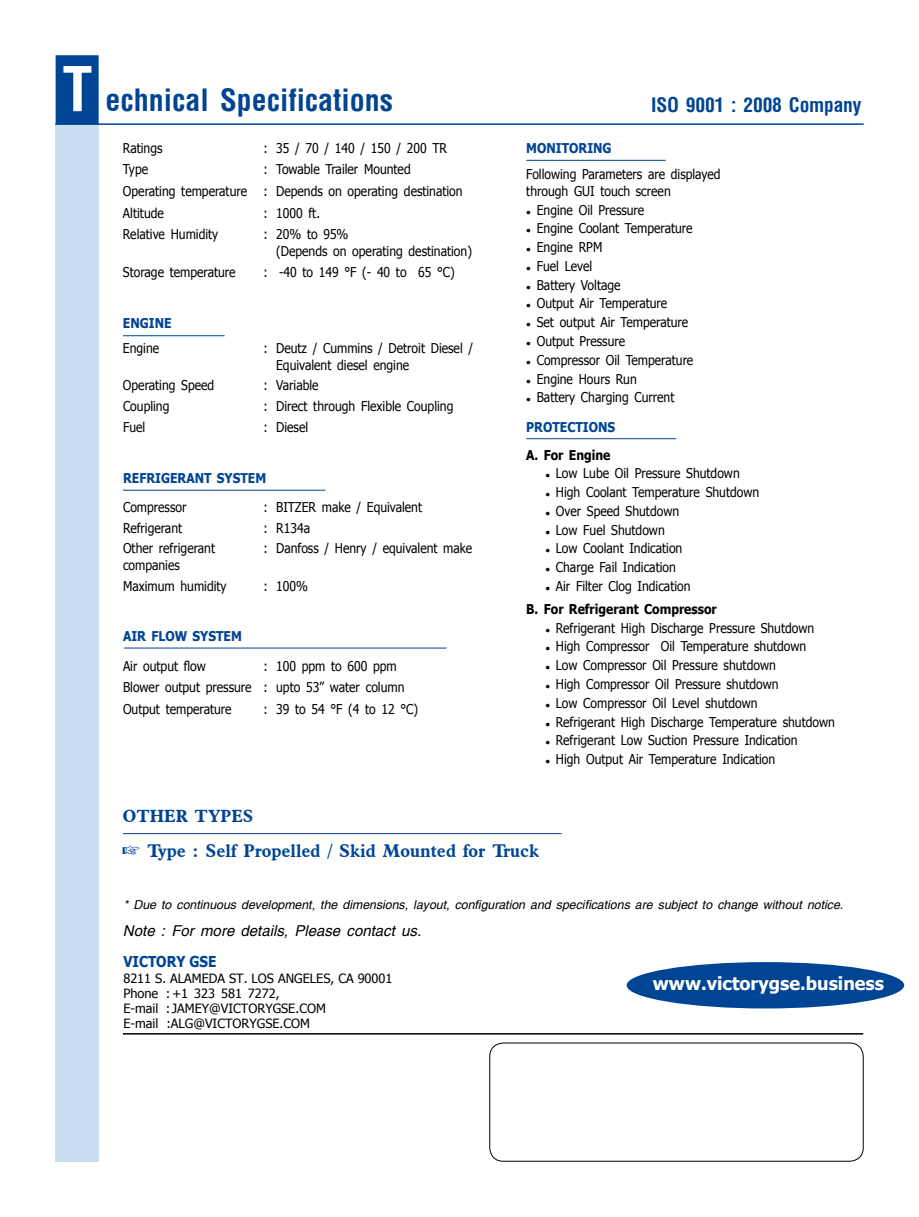
<style>
.page{position:relative;width:919px;height:1217px;background:#fff}
.page>*{position:absolute;margin:0;border:0;box-sizing:border-box;transform-origin:0 0}
.t1{font:700 condensed 30px "Switzerland";color:#004494}
.t2{font:700 condensed 19.5px "Switzerland";letter-spacing:-.01em;color:#004494}
.t3{font:700 18px "Aldine 721 BT";color:#004494}
.t4{font:700 18px "Tahoma";color:#fff}
.t5{font:700 17.25px "Aldine 721 BT";color:#004494}
.t6{font:italic 15px "Helvetica";color:#000}
.t7{font:700 15px "Tahoma";color:#004494;scale:.9 1}
.t8{font:13.5px/21.6px "Tahoma";color:#000;scale:.9 1}
.t9{font:700 13.5px/23.1px "Tahoma";color:#000;text-align:center;scale:.9 1}
.t10{font:700 13.5px "Tahoma";color:#004494;scale:.9 1}
.t11{font:12.75px/15px "Tahoma";color:#000}
.t12{font:italic 12.3px "Helvetica";color:#000}
.s1{font-size:60px;color:#fff}
.s2{font-weight:700;font-size:7.5px}
.s3{font-size:7.5px}
.s4{font-weight:400}
</style>
<div class="page">
<div style="left:55px;top:55px;width:44px;height:1106px;background:#c9def1"></div>
<div style="left:56px;top:55px;width:42px;height:69px;background:#004494"></div>
<hr style="left:55px;top:123px;width:808px;height:2px;background:#004494">
<hr style="left:123px;top:335px;width:101px;height:1px;background:#004494">
<hr style="left:123px;top:489px;width:202px;height:1px;background:#004494">
<hr style="left:526px;top:160px;width:139px;height:1px;background:#004494">
<hr style="left:123px;top:833px;width:438px;height:1px;background:#004494">
<hr style="left:123px;top:1032px;width:740px;height:2px;background:#000">
<div style="left:626px;top:961px;width:278px;height:47px;background:#004494;border-radius:50%"></div>
<div style="left:489px;top:1042px;width:374px;height:119px;border:1px solid #000;border-radius:14px"></div>
<hr style="left:124px;top:647px;width:322px;height:1px;background:#004494">
<hr style="left:526px;top:438px;width:150px;height:1px;background:#004494">
<h1 class="t1" style="left:62px;top:82px;width:332px"><span class="s1">T</span> echnical Specifications</h1>
<p class="t8" style="left:123px;top:136px;width:45px">Ratings</p>
<p class="t8" style="left:263px;top:136px;width:205px">: 35 / 70 / 140 / 150 / 200 TR</p>
<p class="t8" style="left:123px;top:158px;width:29px">Type</p>
<p class="t8" style="left:123px;top:158px;width:379px;text-indent:140px">: Towable Trailer Mounted<br>Operating temperature : Depends on operating destination<br>Altitude</p>
<p class="t8" style="left:263px;top:201px;width:64px">: 1000 ft.</p>
<p class="t8" style="left:123px;top:223px;width:107px">Relative Humidity</p>
<p class="t8" style="left:276px;top:225px;width:219px;line-height:16.5px;text-indent:-13px">: 20% to 95%<br>(Depends on operating destination)</p>
<p class="t8" style="left:123px;top:261px;width:127px">Storage temperature</p>
<p class="t8" style="left:263px;top:261px;width:214px">: -40 to 149 °F (- 40 to 65 °C)</p>
<p class="t10" style="left:123px;top:313px;width:54px">Engine</p>
<p class="t8" style="left:123px;top:336px;width:42px">Engine</p>
<p class="t8" style="left:276px;top:339px;width:220px;line-height:16.5px;text-indent:-13px">: Deutz / Cummins / Detroit Diesel /<br>Equivalent diesel engine</p>
<p class="t8" style="left:123px;top:374px;width:103px">Operating Speed</p>
<p class="t8" style="left:263px;top:374px;width:63px">: Variable</p>
<p class="t8" style="left:123px;top:394px;width:53px">Coupling</p>
<p class="t8" style="left:263px;top:394px;width:212px">: Direct through Flexible Coupling</p>
<p class="t8" style="left:123px;top:415px;width:26px">Fuel</p>
<p class="t8" style="left:263px;top:415px;width:51px">: Diesel</p>
<p class="t10" style="left:123px;top:468px;width:161px">Refrigerant System</p>
<p class="t8" style="left:123px;top:495px;width:72px">Compressor</p>
<p class="t8" style="left:263px;top:495px;width:178px">: BITZER make / Equivalent</p>
<p class="t8" style="left:123px;top:516px;width:67px">Refrigerant</p>
<p class="t8" style="left:263px;top:516px;width:53px">: R134a</p>
<p class="t8" style="left:123px;top:537px;width:104px">Other refrigerant</p>
<p class="t8" style="left:263px;top:537px;width:233px">: Danfoss / Henry / equivalent make</p>
<p class="t8" style="left:123px;top:553px;width:116px;line-height:20.9px">companies<br>Maximum humidity</p>
<p class="t8" style="left:263px;top:574px;width:51px">: 100%</p>
<p class="t10" style="left:123px;top:626px;width:131px">AI R FLOW SYSTEM</p>
<p class="t8" style="left:123px;top:654px;width:94px">Air output flow</p>
<p class="t8" style="left:123px;top:654px;width:314px;text-indent:140px">: 100 ppm to 600 ppm<br>Blower output pressure : upto 53” water column<br>Output temperature</p>
<p class="t8" style="left:263px;top:697px;width:173px">: 39 to 54 °F (4 to 12 °C)</p>
<h2 class="t2" style="left:651px;top:93px;width:212px">ISO 9001 : 2008 Company</h2>
<p class="t10" style="left:526px;top:138px;width:78px">MONITORING</p>
<p class="t8" style="left:526px;top:164px;width:217px;line-height:17.2px">Following Parameters are displayed through GUI touch screen</p>
<p class="t8" style="left:526px;top:198px;width:133px"><span class="s2">•</span> Engine Oil Pressure</p>
<p class="t8" style="left:526px;top:217px;width:186px"><span class="s2">•</span> Engine Coolant Temperature</p>
<p class="t8" style="left:526px;top:236px;width:86px"><span class="s2">•</span> Engine RPM</p>
<p class="t8" style="left:526px;top:254px;width:75px"><span class="s2">•</span> Fuel Level</p>
<p class="t8" style="left:526px;top:273px;width:106px"><span class="s2">•</span> Battery Voltage</p>
<p class="t8" style="left:526px;top:292px;width:158px"><span class="s2">•</span> Output Air Temperature</p>
<p class="t8" style="left:526px;top:311px;width:181px"><span class="s2">•</span> Set output Air Temperature</p>
<p class="t8" style="left:526px;top:329px;width:111px"><span class="s2">•</span> Output Pressure</p>
<p class="t8" style="left:526px;top:348px;width:187px"><span class="s2">•</span> Compressor Oil Temperature</p>
<p class="t8" style="left:526px;top:367px;width:124px"><span class="s2">•</span> Engine Hours Run</p>
<p class="t8" style="left:526px;top:386px;width:166px"><span class="s2">•</span> Battery Charging Current</p>
<p class="t10" style="left:526px;top:418px;width:100px">PROTECTIONS</p>
<p class="t9" style="left:526px;top:442px;width:95px">A. For Engine</p>
<p class="t8" style="left:545px;top:462px;width:217px"><span class="s2">•</span> Low Lube Oil Pressure Shutdown</p>
<p class="t8" style="left:545px;top:480px;width:239px"><span class="s2">•</span> High Coolant Temperature Shutdown</p>
<p class="t8" style="left:545px;top:499px;width:150px"><span class="s2">•</span> Over Speed Shutdown</p>
<p class="t8" style="left:545px;top:518px;width:134px"><span class="s2">•</span> Low Fuel Shutdown</p>
<p class="t8" style="left:545px;top:537px;width:154px"><span class="s2">•</span> Low Coolant Indication</p>
<p class="t8" style="left:545px;top:555px;width:146px"><span class="s2">•</span> Charge Fail Indication</p>
<p class="t9" style="left:526px;top:573px;width:213px"><span class="s3">•</span> <span class="s4">Air Filter Clog Indication<br></span>B. For Refrigerant Compressor</p>
<p class="t8" style="left:545px;top:616px;width:300px"><span class="s2">•</span> Refrigerant High Discharge Pressure Shutdown</p>
<p class="t8" style="left:545px;top:635px;width:291px"><span class="s2">•</span> High Compressor Oil Temperature shutdown</p>
<p class="t8" style="left:545px;top:653px;width:257px"><span class="s2">•</span> Low Compressor Oil Pressure shutdown</p>
<p class="t8" style="left:545px;top:672px;width:260px"><span class="s2">•</span> High Compressor Oil Pressure shutdown</p>
<p class="t8" style="left:545px;top:691px;width:237px"><span class="s2">•</span> Low Compressor Oil Level shutdown</p>
<p class="t8" style="left:545px;top:710px;width:323px"><span class="s2">•</span> Refrigerant High Discharge Temperature shutdown</p>
<p class="t8" style="left:545px;top:728px;width:282px"><span class="s2">•</span> Refrigerant Low Suction Pressure Indication</p>
<p class="t8" style="left:545px;top:747px;width:257px"><span class="s2">•</span> High Output Air Temperature Indication</p>
<p class="t5" style="left:123px;top:805px;width:132px">OTHER TYPES</p>
<h3 class="t3" style="left:147px;top:839px;width:393px">Type : Self Propelled / Skid Mounted for Truck</h3>
<p class="t12" style="left:124px;top:897px;width:721px">* Due to continuous development, the dimensions, layout, configuration and specifications are subject to change without notice.</p>
<p class="t6" style="left:123px;top:921px;width:300px">Note : For more details, Please contact us.</p>
<p class="t7" style="left:123px;top:950px;width:105px">VICTORY GSE</p>
<p class="t11" style="left:123px;top:969px;width:270px">8211 S. ALAMEDA ST. LOS ANGELES, CA 90001<br>Phone : +1 323 581 7272,<br>E-mail : JAMEY@VICTORYGSE.COM<br>E-mail :ALG@VICTORYGSE.COM</p>
<h3 class="t4" style="left:653px;top:970px;width:233px">www.victorygse.business</h3>
</div>
